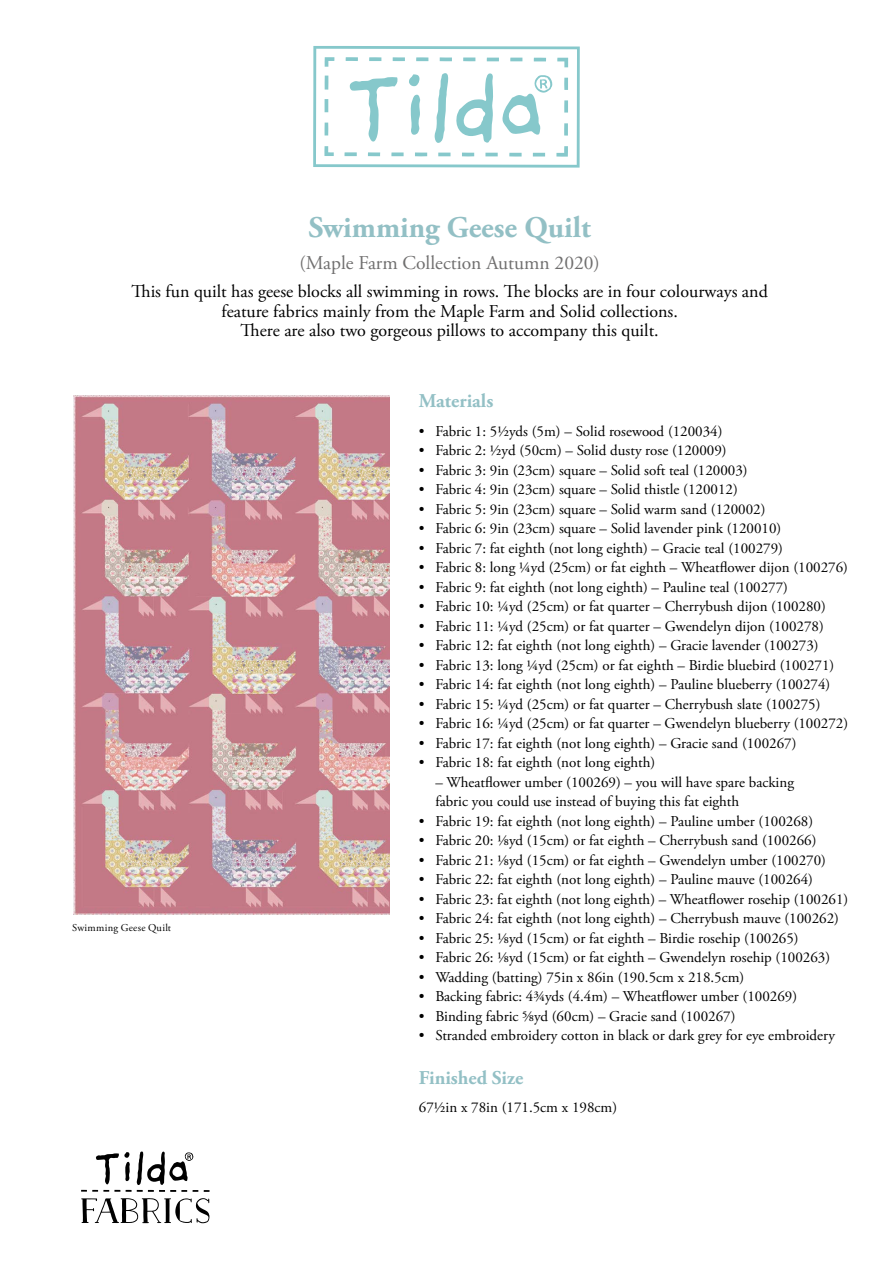
<style>
.page{position:relative;width:893px;height:1263px;background:#fff}
.page>*{position:absolute;margin:0;border:0;box-sizing:border-box;transform-origin:0 0}
.t1{font:700 30px "Adobe Garamond Pro";color:#93c0c5}
.t2{font:19.5px "Adobe Garamond Pro";color:#706f6f}
.t3{font:700 19.5px "Adobe Garamond Pro";color:#93c0c5}
.t4{font:18px/19.5px "Adobe Garamond Pro";color:#000;text-align:center}
.t5{font:15px/19.5px "Adobe Garamond Pro";color:#000}
.t6{font:10.5px "Adobe Garamond Pro";letter-spacing:.025em;color:#000}
</style>
<div class="page">
<img style="left:73px;top:395px;width:316px;height:519px">
<svg style="left:313px;top:46px;width:267px;height:122px"></svg>
<svg style="left:204px;top:1190px;width:6px;height:2px"></svg>
<svg style="left:81px;top:1198px;width:129px;height:25px"></svg>
<svg style="left:81px;top:1151px;width:117px;height:41px"></svg>
<h1 class="t1" style="left:308px;top:210px;width:284px">Swimming Geese Quilt</h1>
<h2 class="t2" style="left:299px;top:251px;width:302px">(Maple Farm Collection Autumn 2020)</h2>
<p class="t4" style="left:131px;top:282px;width:638px">This fun quilt has geese blocks all swimming in rows. The blocks are in four colourways and feature fabrics mainly from the Maple Farm and Solid collections.<br>There are also two gorgeous pillows to accompany this quilt.</p>
<p class="t6" style="left:72px;top:922px;width:100px">Swimming Geese Quilt</p>
<h2 class="t3" style="left:419px;top:390px;width:76px">Materials</h2>
<p class="t5" style="left:419px;top:421px;width:305px">• Fabric 1: 5½yds (5m) – Solid rosewood (120034)</p>
<p class="t5" style="left:419px;top:441px;width:309px">• Fabric 2: ½yd (50cm) – Solid dusty rose (120009)</p>
<p class="t5" style="left:419px;top:460px;width:330px">• Fabric 3: 9in (23cm) square – Solid soft teal (120003)</p>
<p class="t5" style="left:419px;top:480px;width:320px">• Fabric 4: 9in (23cm) square – Solid thistle (120012)</p>
<p class="t5" style="left:419px;top:499px;width:348px">• Fabric 5: 9in (23cm) square – Solid warm sand (120002)</p>
<p class="t5" style="left:419px;top:519px;width:364px">• Fabric 6: 9in (23cm) square – Solid lavender pink (120010)</p>
<p class="t5" style="left:419px;top:538px;width:366px">• Fabric 7: fat eighth (not long eighth) – Gracie teal (100279)</p>
<p class="t5" style="left:419px;top:558px;width:431px">• Fabric 8: long ¼yd (25cm) or fat eighth – Wheatflower dijon (100276)</p>
<p class="t5" style="left:419px;top:577px;width:371px">• Fabric 9: fat eighth (not long eighth) – Pauline teal (100277)</p>
<p class="t5" style="left:419px;top:597px;width:409px">• Fabric 10: ¼yd (25cm) or fat quarter – Cherrybush dijon (100280)</p>
<p class="t5" style="left:419px;top:616px;width:406px">• Fabric 11: ¼yd (25cm) or fat quarter – Gwendelyn dijon (100278)</p>
<p class="t5" style="left:419px;top:636px;width:401px">• Fabric 12: fat eighth (not long eighth) – Gracie lavender (100273)</p>
<p class="t5" style="left:419px;top:655px;width:417px">• Fabric 13: long ¼yd (25cm) or fat eighth – Birdie bluebird (100271)</p>
<p class="t5" style="left:419px;top:675px;width:413px">• Fabric 14: fat eighth (not long eighth) – Pauline blueberry (100274)</p>
<p class="t5" style="left:419px;top:694px;width:403px">• Fabric 15: ¼yd (25cm) or fat quarter – Cherrybush slate (100275)</p>
<p class="t5" style="left:419px;top:714px;width:431px">• Fabric 16: ¼yd (25cm) or fat quarter – Gwendelyn blueberry (100272)</p>
<p class="t5" style="left:419px;top:733px;width:379px">• Fabric 17: fat eighth (not long eighth) – Gracie sand (100267)</p>
<p class="t5" style="left:419px;top:753px;width:238px">• Fabric 18: fat eighth (not long eighth)</p>
<p class="t5" style="left:435px;top:772px;width:360px">– Wheatflower umber (100269) – you will have spare backing fabric you could use instead of buying this fat eighth</p>
<p class="t5" style="left:419px;top:811px;width:396px">• Fabric 19: fat eighth (not long eighth) – Pauline umber (100268)</p>
<p class="t5" style="left:419px;top:831px;width:399px">• Fabric 20: ⅛yd (15cm) or fat eighth – Cherrybush sand (100266)</p>
<p class="t5" style="left:419px;top:850px;width:409px">• Fabric 21: ⅛yd (15cm) or fat eighth – Gwendelyn umber (100270)</p>
<p class="t5" style="left:419px;top:870px;width:396px">• Fabric 22: fat eighth (not long eighth) – Pauline mauve (100264)</p>
<p class="t5" style="left:419px;top:889px;width:431px">• Fabric 23: fat eighth (not long eighth) – Wheatflower rosehip (100261)</p>
<p class="t5" style="left:419px;top:909px;width:422px">• Fabric 24: fat eighth (not long eighth) – Cherrybush mauve (100262)</p>
<p class="t5" style="left:419px;top:928px;width:381px">• Fabric 25: ⅛yd (15cm) or fat eighth – Birdie rosehip (100265)</p>
<p class="t5" style="left:419px;top:948px;width:413px">• Fabric 26: ⅛yd (15cm) or fat eighth – Gwendelyn rosehip (100263)</p>
<p class="t5" style="left:419px;top:967px;width:327px">• Wadding (batting) 75in x 86in (190.5cm x 218.5cm)</p>
<p class="t5" style="left:419px;top:987px;width:380px">• Backing fabric: 4¾yds (4.4m) – Wheatflower umber (100269)</p>
<p class="t5" style="left:419px;top:1006px;width:318px">• Binding fabric ⅝yd (60cm) – Gracie sand (100267)</p>
<p class="t5" style="left:419px;top:1026px;width:418px">• Stranded embroidery cotton in black or dark grey for eye embroidery</p>
<h2 class="t3" style="left:419px;top:1066px;width:106px">Finished Size</h2>
<p class="t5" style="left:419px;top:1097px;width:200px">67½in x 78in (171.5cm x 198cm)</p>
</div>
